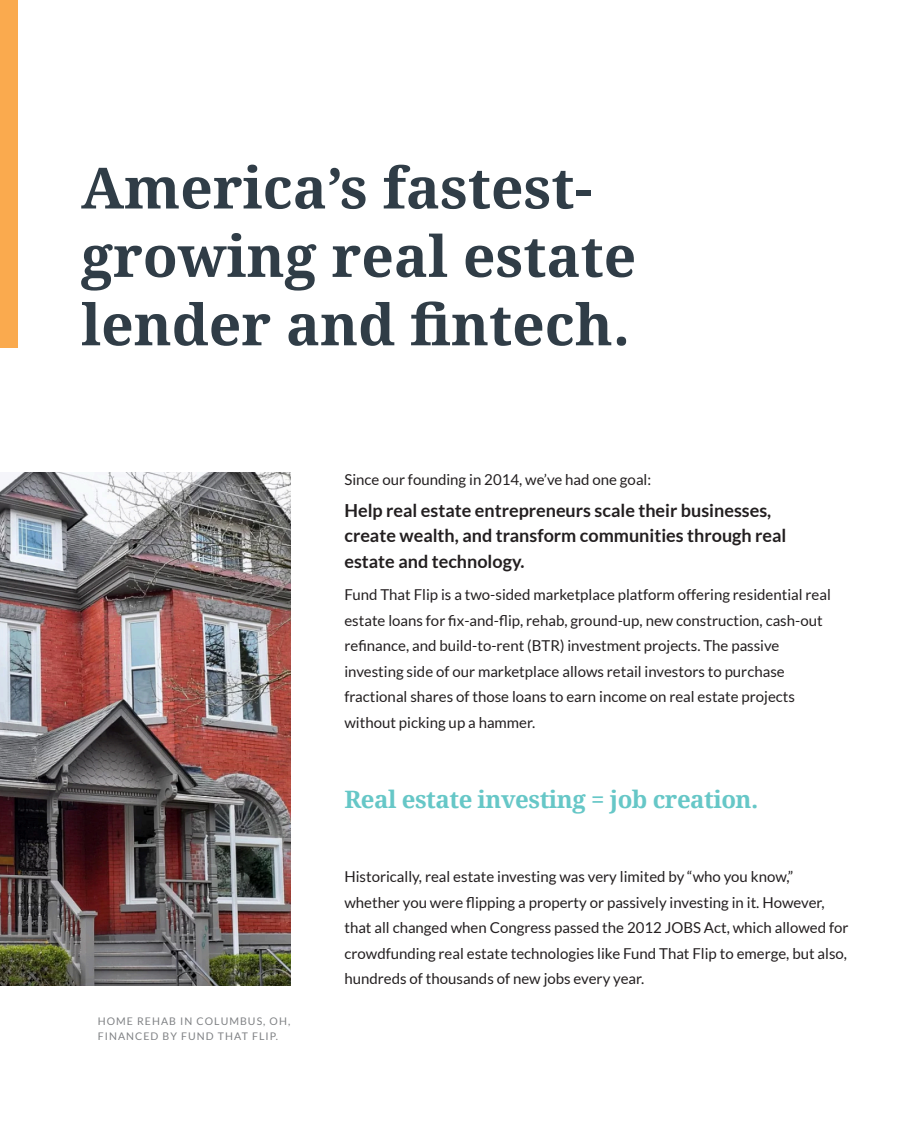
<style>
.page{position:relative;width:905px;height:1134px;background:#fff}
.page>*{position:absolute;margin:0;border:0;box-sizing:border-box;transform-origin:0 0}
.Heading{font:700 57px/68.4px "Droid Serif";color:#303d47}
.Subhead_1{font:700 24px "Droid Serif";letter-spacing:-.02em;color:#66c7c7}
.Body{font:700 18px/25.5px "Lato";color:#231f20}
.Body-2{font:15px/25.5px "Lato";color:#231f20}
.t1{font:10.5px/15px "Lato";letter-spacing:.1em;color:#808285}
</style>
<div class="page">
<img style="left:0;top:472px;width:290px;height:514px">
<div style="left:0;top:0;width:18px;height:347px;background:#faaa4e"></div>
<p class="Heading" style="left:81px;top:152px;width:556px">America’s fastest&shy;growing real estate lender and fintech.</p>
<p class="Body-2" style="left:344px;top:466px;width:308px">Since our founding in 2014, we’ve had one goal:</p>
<p class="Body" style="left:344px;top:497px;width:443px">Help real estate entrepreneurs scale their businesses, create wealth, and transform communities through real estate and technology.</p>
<p class="Body-2" style="left:344px;top:582px;width:488px">Fund That Flip is a two-sided marketplace platform offering residential real estate loans for fix-and-flip, rehab, ground-up, new construction, cash-out refinance, and build-to-rent (BTR) investment projects. The passive investing side of our marketplace allows retail investors to purchase fractional shares of those loans to earn income on real estate projects without picking up a hammer.</p>
<p class="Subhead_1" style="left:344px;top:782px;width:415px">Real estate investing = job creation.</p>
<p class="t1" style="left:98px;top:1013px;width:194px">HOME REHAB IN COLUMBUS, OH,<br>FINANCED BY FUND THAT FLIP.</p>
<p class="Body-2" style="left:344px;top:864px;width:505px">Historically, real estate investing was very limited by “who you know,” whether you were flipping a property or passively investing in it. However, that all changed when Congress passed the 2012 JOBS Act, which allowed for crowdfunding real estate technologies like Fund That Flip to emerge, but also, hundreds of thousands of new jobs every year.</p>
</div>
